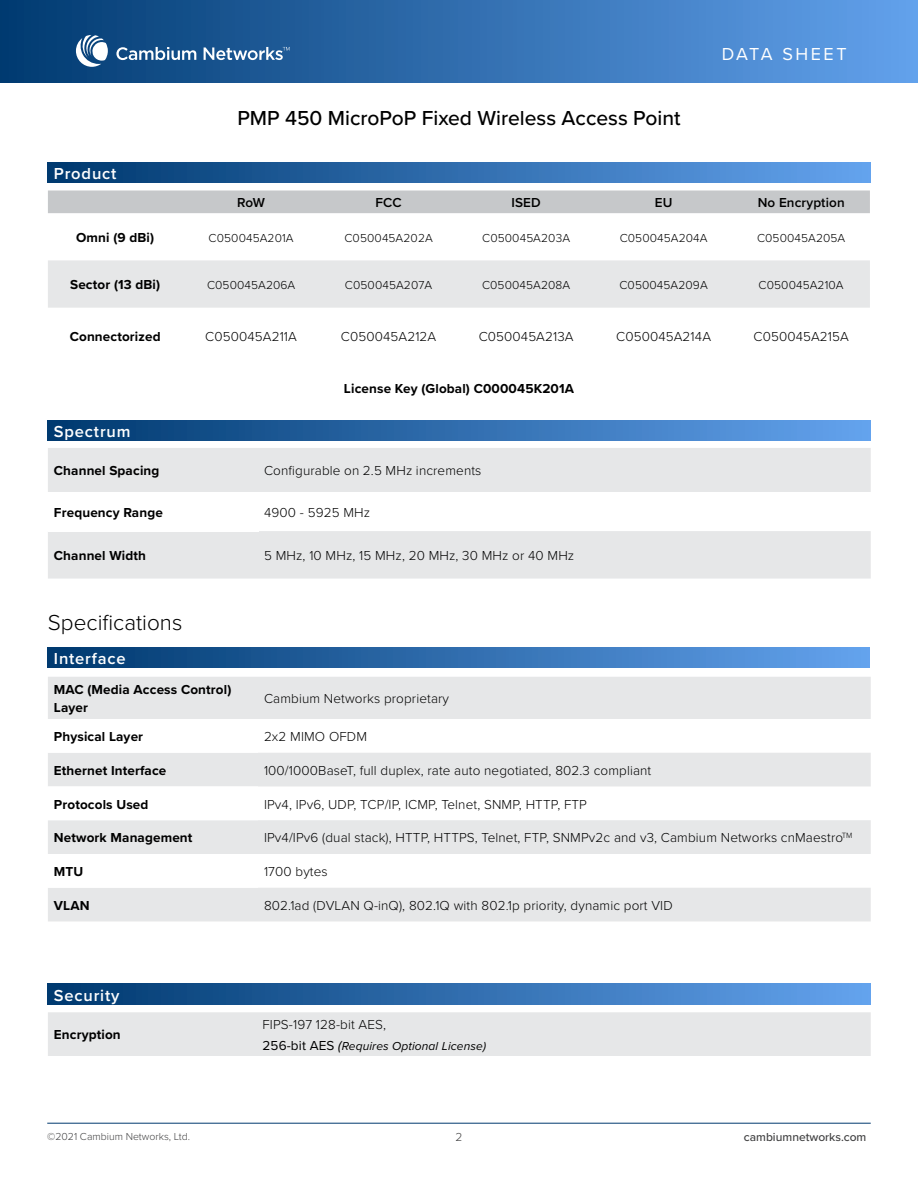
<style>
.page{position:relative;width:918px;height:1188px;background:#fff}
.page>*{position:absolute;margin:0;border:0;box-sizing:border-box;transform-origin:0 0}
.t1{font:300 22.5px "Proxima Nova";color:#000}
.t2{font:500 21px "Proxima Nova";color:#000}
.t3{font:18px "Proxima Nova";letter-spacing:.14em;color:#fff}
.t4{font:600 16.5px "Proxima Nova";letter-spacing:.05em;color:#fff}
.t5{font:300 13.5px "Proxima Nova";letter-spacing:.01em;color:#000}
.t6{font:700 13.5px/18px "Proxima Nova";letter-spacing:.01em;color:#000}
.t7{font:600 13.5px "Proxima Nova";letter-spacing:.01em;color:#000}
.t8{font:300 12px "Proxima Nova";letter-spacing:.01em;color:#000}
.t9{font:italic 12px "Proxima Nova";letter-spacing:.01em;color:#000}
.t10{font:500 12px "Proxima Nova";color:#404041}
.t11{font:300 12px "Proxima Nova";color:#404041}
.t12{font:300 10.5px "Proxima Nova";color:#404041}
.s1{font-style:normal;font-size:13.5px}
.s2{font-size:13.5px}
</style>
<div class="page">
<div style="left:0;top:0;width:918px;height:82px;background:linear-gradient(to right,#003a70,#62a1ec)"></div>
<hr style="left:47px;top:1123px;width:824px;height:1px;background:#003a6f">
<svg style="left:116px;top:47px;width:80px;height:13px"></svg>
<svg style="left:204px;top:47px;width:86px;height:13px"></svg>
<svg style="left:76px;top:35px;width:32px;height:32px"></svg>
<div style="left:48px;top:162px;width:823px;height:20px;background:linear-gradient(to right,#00386e,#64a3ee)"></div>
<div style="left:48px;top:420px;width:823px;height:20px;background:linear-gradient(to right,#00386e,#64a3ee)"></div>
<div style="left:48px;top:190px;width:822px;height:23px;background:#c6c8ca"></div>
<div style="left:48px;top:260px;width:822px;height:48px;background:#e6e7e8"></div>
<svg style="left:48px;top:448px;width:823px;height:131px;fill:#e6e7e8"></svg>
<div style="left:48px;top:492px;width:210px;height:39px;background:#fff"></div>
<div style="left:48px;top:647px;width:822px;height:21px;background:linear-gradient(to right,#00386e,#64a3ee)"></div>
<svg style="left:48px;top:677px;width:823px;height:244px;fill:#e6e7e8"></svg>
<svg style="left:48px;top:719px;width:210px;height:169px"></svg>
<div style="left:48px;top:984px;width:823px;height:20px;background:linear-gradient(to right,#00386e,#64a3ee)"></div>
<div style="left:48px;top:1012px;width:823px;height:44px;background:#e6e7e8"></div>
<p class="t4" style="left:54px;top:161px;width:64px">Product</p>
<h2 class="t2" style="left:237px;top:103px;width:445px">PMP 450 MicroPoP Fixed Wireless Access Point</h2>
<h3 class="t3" style="left:722px;top:41px;width:126px">DATA SHEET</h3>
<p class="t7" style="left:237px;top:193px;width:29px">RoW</p>
<p class="t7" style="left:376px;top:193px;width:28px">FCC</p>
<p class="t7" style="left:512px;top:193px;width:31px">ISED</p>
<p class="t7" style="left:655px;top:193px;width:19px">EU</p>
<p class="t7" style="left:758px;top:193px;width:88px">No Encryption</p>
<p class="t6" style="left:76px;top:228px;width:79px">Omni (9 dBi)</p>
<p class="t8" style="left:209px;top:229px;width:87px">C050045A201A</p>
<p class="t8" style="left:344px;top:229px;width:90px">C050045A202A</p>
<p class="t8" style="left:482px;top:229px;width:89px">C050045A203A</p>
<p class="t8" style="left:620px;top:229px;width:89px">C050045A204A</p>
<p class="t8" style="left:757px;top:229px;width:90px">C050045A205A</p>
<p class="t6" style="left:70px;top:276px;width:92px">Sector (13 dBi)</p>
<p class="t8" style="left:207px;top:276px;width:90px">C050045A206A</p>
<p class="t8" style="left:345px;top:276px;width:89px">C050045A207A</p>
<p class="t8" style="left:482px;top:276px;width:90px">C050045A208A</p>
<p class="t8" style="left:619px;top:276px;width:90px">C050045A209A</p>
<p class="t8" style="left:759px;top:276px;width:87px">C050045A210A</p>
<p class="t6" style="left:70px;top:328px;width:92px">Connectorized</p>
<p class="t5" style="left:205px;top:327px;width:93px">C050045A211A</p>
<p class="t5" style="left:341px;top:327px;width:97px">C050045A212A</p>
<p class="t5" style="left:479px;top:327px;width:96px">C050045A213A</p>
<p class="t5" style="left:616px;top:327px;width:96px">C050045A214A</p>
<p class="t5" style="left:754px;top:327px;width:97px">C050045A215A</p>
<p class="t4" style="left:54px;top:419px;width:78px">Spectrum</p>
<p class="t6" style="left:344px;top:379px;width:232px">License Key (Global) C000045K201A</p>
<p class="t6" style="left:54px;top:462px;width:107px">Channel Spacing</p>
<p class="t5" style="left:264px;top:461px;width:219px">Configurable on 2.5 MHz increments</p>
<p class="t6" style="left:54px;top:503px;width:110px">Frequency Range</p>
<p class="t5" style="left:264px;top:502px;width:107px">4900 - 5925 MHz</p>
<p class="t6" style="left:54px;top:546px;width:94px">Channel Width</p>
<p class="t5" style="left:264px;top:546px;width:312px">5 MHz, 10 MHz, 15 MHz, 20 MHz, 30 MHz or 40 MHz</p>
<p class="t1" style="left:48px;top:606px;width:136px">Specifications</p>
<p class="t4" style="left:54px;top:646px;width:73px">Interface</p>
<p class="t6" style="left:54px;top:680px;width:179px">MAC (Media Access Control)<br>Layer</p>
<p class="t5" style="left:264px;top:689px;width:187px">Cambium Networks proprietary</p>
<p class="t6" style="left:54px;top:727px;width:91px">Physical Layer</p>
<p class="t5" style="left:264px;top:727px;width:105px">2x2 MIMO OFDM</p>
<p class="t6" style="left:54px;top:761px;width:114px">Ethernet Interface</p>
<p class="t5" style="left:264px;top:760px;width:389px">100/1000BaseT, full duplex, rate auto negotiated, 802.3 compliant</p>
<p class="t6" style="left:54px;top:795px;width:96px">Protocols Used</p>
<p class="t5" style="left:264px;top:794px;width:324px">IPv4, IPv6, UDP, TCP/IP, ICMP, Telnet, SNMP, HTTP, FTP</p>
<p class="t6" style="left:54px;top:829px;width:140px">Network Management</p>
<p class="t5" style="left:264px;top:828px;width:590px">IPv4/IPv6 (dual stack), HTTP, HTTPS, Telnet, FTP, SNMPv2c and v3, Cambium Networks cnMaestro<sup>TM</sup></p>
<p class="t6" style="left:54px;top:862px;width:31px">MTU</p>
<p class="t5" style="left:264px;top:862px;width:65px">1700 bytes</p>
<p class="t6" style="left:54px;top:896px;width:37px">VLAN</p>
<p class="t5" style="left:264px;top:895px;width:410px">802.1ad (DVLAN Q-inQ), 802.1Q with 802.1p priority, dynamic port VID</p>
<p class="t4" style="left:54px;top:983px;width:67px">Security</p>
<p class="t6" style="left:54px;top:1026px;width:68px">Encryption</p>
<p class="t5" style="left:262px;top:1014px;width:125px">FIPS-197 128-bit AES,</p>
<p class="t9" style="left:262px;top:1037px;width:225px"><span class="s1">256-bit AES</span> <span class="s2">(</span>Requires Optional License)</p>
<p class="t12" style="left:47px;top:1128px;width:144px">©2021 Cambium Networks, Ltd.</p>
<p class="t11" style="left:456px;top:1128px;width:8px">2</p>
<p class="t10" style="left:744px;top:1128px;width:124px">cambiumnetworks.com</p>
</div>
